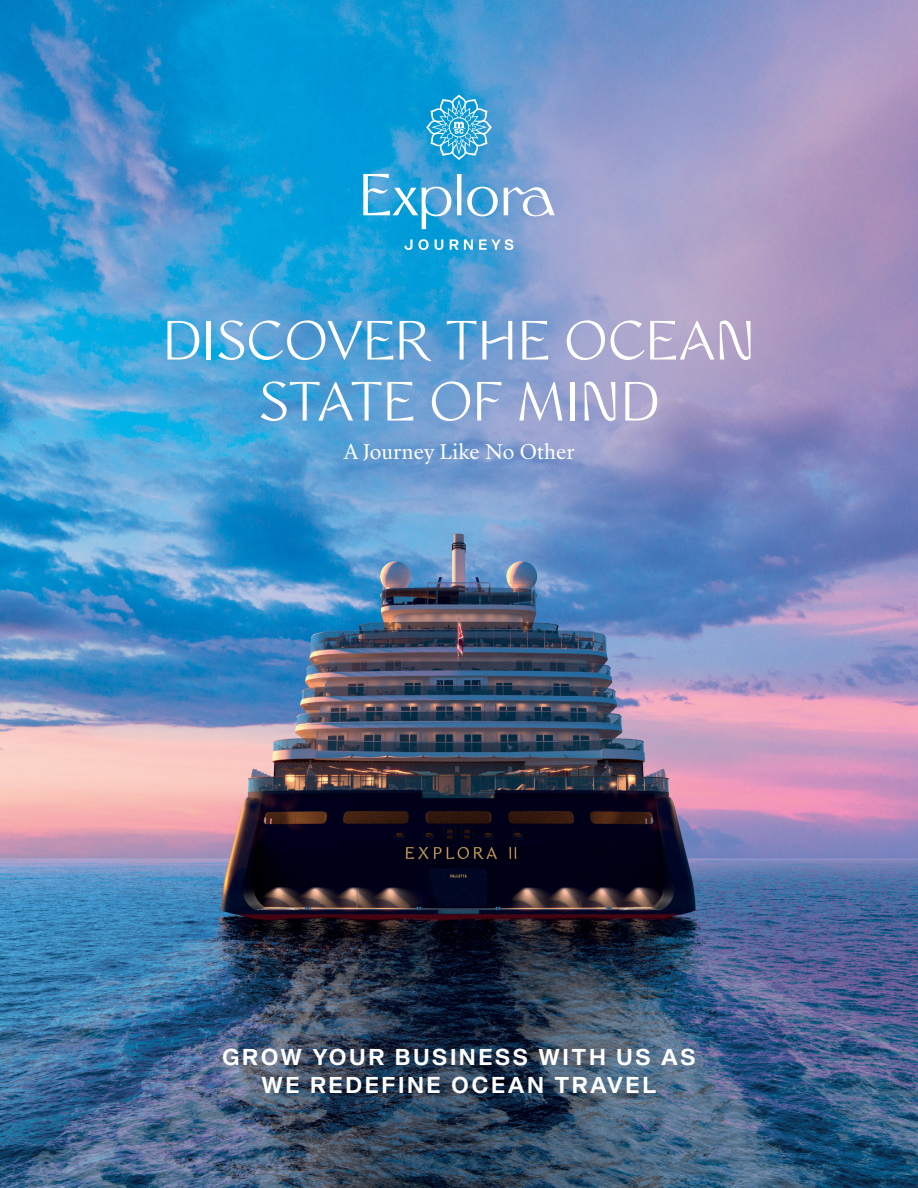
<style>
.page{position:relative;width:918px;height:1188px;background:#fff}
.page>*{position:absolute;margin:0;border:0;box-sizing:border-box;transform-origin:0 0}
.t1{font:50.25px/61.1px "WT Monarch Nova";color:#fff;text-align:center}
.t2{font:300 22.5px/28.5px "Shapiro 65";letter-spacing:.11em;color:#fff;text-align:center}
.t3{font:19.5px "Sang Bleu Republic";color:#fff}
</style>
<div class="page">
<img style="left:0;top:0;width:918px;height:1188px">
<svg style="left:363px;top:95px;width:192px;height:155px;background:#53a7d9"></svg>
<h1 class="t1" style="left:163px;top:311px;width:594px">DISCOVER THE OCEAN<br>STATE OF MIND</h1>
<p class="t3" style="left:344px;top:438px;width:232px">A Journey Like No Other</p>
<p class="t2" style="left:222px;top:1043px;width:475px">GROW YOUR BUSINESS WITH US AS<br>WE REDEFINE OCEAN TRAVEL</p>
</div>
